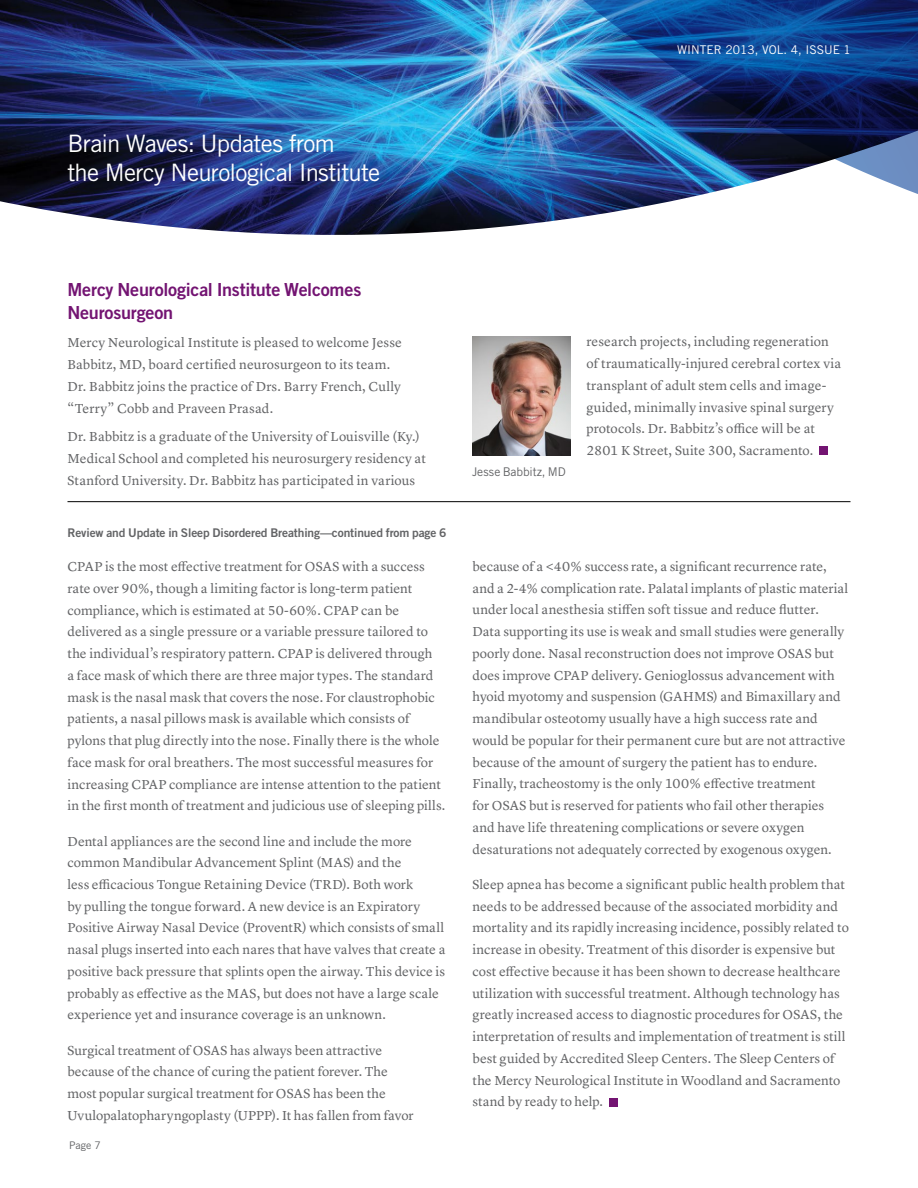
<style>
.page{position:relative;width:918px;height:1188px;background:#fff}
.page>*{position:absolute;margin:0;border:0;box-sizing:border-box;transform-origin:0 0}
.t1{font:24px/28.5px "Trade Gothic LT Std";letter-spacing:-.03em;color:#fff}
.t2{font:18px/22.5px "Trade Gothic LT Std Bd 2";letter-spacing:-.015em;color:#731472}
.t3{font:13.5px/21.8px "Lyon Text";letter-spacing:.005em;color:#636466}
.t4{font:12px "Trade Gothic LT Std Bd 2";letter-spacing:-.01em;color:#636466}
.t5{font:12px "Trade Gothic LT Std";color:#fff}
.t6{font:12px "Trade Gothic LT Std";letter-spacing:-.005em;color:#636466}
.t7{font:10.5px "Trade Gothic LT Std";color:#636466}
</style>
<div class="page">
<img style="left:0;top:0;width:918px;height:235px">
<div style="left:819px;top:446px;width:9px;height:9px;background:#731472"></div>
<img style="left:472px;top:336px;width:98px;height:119px">
<hr style="left:68px;top:501px;width:782px;height:1px;background:#000">
<div style="left:609px;top:1098px;width:9px;height:9px;background:#731472"></div>
<h1 class="t1" style="left:68px;top:129px;width:314px">Brain Waves: Updates from<br>the Mercy Neurological Institute</h1>
<p class="t5" style="left:677px;top:42px;width:9px">winter</p>
<p class="t5" style="left:725px;top:42px;width:93px">2013, Vol. 4, Issue</p>
<p class="t5" style="left:844px;top:42px;width:9px">1</p>
<h2 class="t2" style="left:68px;top:279px;width:295px">Mercy Neurological Institute Welcomes<br>Neurosurgeon</h2>
<p class="t3" style="left:68px;top:331px;width:336px">Mercy Neurological Institute is pleased to welcome Jesse Babbitz, MD, board certified neurosurgeon to its team.<br>Dr. Babbitz joins the practice of Drs. Barry French, Cully “Terry” Cobb and Praveen Prasad.</p>
<p class="t3" style="left:68px;top:425px;width:360px">Dr. Babbitz is a graduate of the University of Louisville (Ky.)<br>Medical School and completed his neurosurgery residency at<br>Stanford University. Dr. Babbitz has participated in various</p>
<p class="t4" style="left:68px;top:525px;width:381px">Review and U pdate in Sleep Disordered Breathing—continued from page 6</p>
<p class="t3" style="left:68px;top:555px;width:379px">CPAP is the most effective treatment for OSAS with a success rate over 90%, though a limiting factor is long-term patient compliance, which is estimated at 50-60%. CPAP can be delivered as a single pressure or a variable pressure tailored to the individual’s respiratory pattern. CPAP is delivered through<br>a face mask of which there are three major types. The standard mask is the nasal mask that covers the nose. For claustrophobic patients, a nasal pillows mask is available which consists of pylons that plug directly into the nose. Finally there is the whole face mask for oral breathers. The most successful measures for increasing CPAP compliance are intense attention to the patient in the first month of treatment and judicious use of sleeping pills.</p>
<p class="t3" style="left:68px;top:829px;width:380px">Dental appliances are the second line and include the more common Mandibular Advancement Splint (MAS) and the<br>less efficacious Tongue Retaining Device (TRD). Both work<br>by pulling the tongue forward. A new device is an Expiratory Positive Airway Nasal Device (ProventR) which consists of small nasal plugs inserted into each nares that have valves that create a positive back pressure that splints open the airway. This device is probably as effective as the MAS, but does not have a large scale experience yet and insurance coverage is an unknown.</p>
<p class="t3" style="left:68px;top:1038px;width:348px">Surgical treatment of OSAS has always been attractive because of the chance of curing the patient forever. The most popular surgical treatment for OSAS has been the Uvulopalatopharyngoplasty (UPPP). It has fallen from favor</p>
<p class="t7" style="left:69px;top:1139px;width:33px">Page 7</p>
<p class="t6" style="left:472px;top:465px;width:95px">Jesse Babbitz, MD</p>
<p class="t3" style="left:586px;top:330px;width:256px">research projects, including regeneration of traumatically-injured cerebral cortex via transplant of adult stem cells and image&shy;guided, minimally invasive spinal surgery protocols. Dr. Babbitz’s office will be at 2801 K Street, Suite 300, Sacramento.</p>
<p class="t3" style="left:472px;top:554px;width:377px">because of a &lt;40% success rate, a significant recurrence rate, and a 2-4% complication rate. Palatal implants of plastic material under local anesthesia stiffen soft tissue and reduce flutter.<br>Data supporting its use is weak and small studies were generally poorly done. Nasal reconstruction does not improve OSAS but does improve CPAP delivery. Genioglossus advancement with hyoid myotomy and suspension (GAHMS) and Bimaxillary and mandibular osteotomy usually have a high success rate and would be popular for their permanent cure but are not attractive because of the amount of surgery the patient has to endure.<br>Finally, tracheostomy is the only 100% effective treatment<br>for OSAS but is reserved for patients who fail other therapies and have life threatening complications or severe oxygen desaturations not adequately corrected by exogenous oxygen.</p>
<p class="t3" style="left:472px;top:872px;width:378px">Sleep apnea has become a significant public health problem that needs to be addressed because of the associated morbidity and mortality and its rapidly increasing incidence, possibly related to increase in obesity. Treatment of this disorder is expensive but cost effective because it has been shown to decrease healthcare utilization with successful treatment. Although technology has greatly increased access to diagnostic procedures for OSAS, the interpretation of results and implementation of treatment is still best guided by Accredited Sleep Centers. The Sleep Centers of the Mercy Neurological Institute in Woodland and Sacramento stand by ready to help.</p>
</div>
